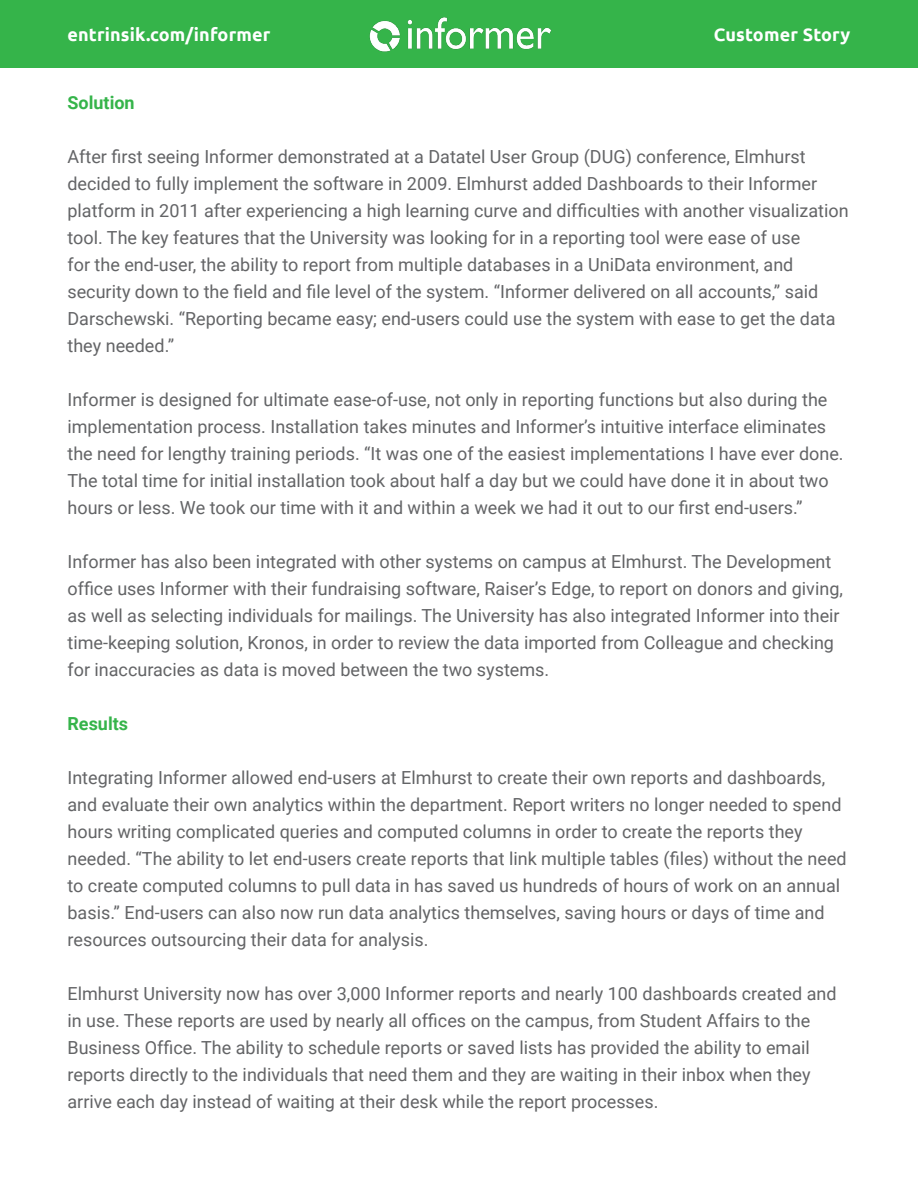
<style>
.page{position:relative;width:918px;height:1188px;background:#fff}
.page>*{position:absolute;margin:0;border:0;box-sizing:border-box;transform-origin:0 0}
.t1{font:18px/27px "Roboto";color:#636466}
.t2{font:700 18px "Ubuntu";letter-spacing:.01em;color:#fff}
.t3{font:700 18px "Roboto";color:#35b44a}
</style>
<div class="page">
<div style="left:0;top:0;width:918px;height:68px;background:#35b44a"></div>
<img style="left:369px;top:17px;width:182px;height:35px">
<p class="t2" style="left:68px;top:24px;width:204px">entrinsik.com/informer</p>
<p class="t2" style="left:714px;top:24px;width:138px">Customer Story</p>
<p class="t3" style="left:68px;top:90px;width:69px">Solution</p>
<p class="t1" style="left:68px;top:142px;width:783px">After first seeing Informer demonstrated at a Datatel User Group (DUG) conference, Elmhurst decided to fully implement the software in 2009. Elmhurst added Dashboards to their Informer platform in 2011 after experiencing a high learning curve and difficulties with another visualization tool. The key features that the University was looking for in a reporting tool were ease of use<br>for the end-user, the ability to report from multiple databases in a UniData environment, and security down to the field and file level of the system. “Informer delivered on all accounts,” said Darschewski. “Reporting became easy; end-users could use the system with ease to get the data they needed.”</p>
<p class="t1" style="left:68px;top:385px;width:778px">Informer is designed for ultimate ease-of-use, not only in reporting functions but also during the implementation process. Installation takes minutes and Informer’s intuitive interface eliminates the need for lengthy training periods. “It was one of the easiest implementations I have ever done.<br>The total time for initial installation took about half a day but we could have done it in about two hours or less. We took our time with it and within a week we had it out to our first end-users.”</p>
<p class="t1" style="left:68px;top:547px;width:777px">Informer has also been integrated with other systems on campus at Elmhurst. The Development office uses Informer with their fundraising software, Raiser’s Edge, to report on donors and giving, as well as selecting individuals for mailings. The University has also integrated Informer into their time-keeping solution, Kronos, in order to review the data imported from Colleague and checking for inaccuracies as data is moved between the two systems.</p>
<p class="t3" style="left:68px;top:711px;width:62px">Results</p>
<p class="t1" style="left:68px;top:763px;width:781px">Integrating Informer allowed end-users at Elmhurst to create their own reports and dashboards, and evaluate their own analytics within the department. Report writers no longer needed to spend hours writing complicated queries and computed columns in order to create the reports they needed. “The ability to let end-users create reports that link multiple tables (files) without the need to create computed columns to pull data in has saved us hundreds of hours of work on an annual basis.” End-users can also now run data analytics themselves, saving hours or days of time and resources outsourcing their data for analysis.</p>
<p class="t1" style="left:68px;top:979px;width:771px">Elmhurst University now has over 3,000 Informer reports and nearly 100 dashboards created and in use. These reports are used by nearly all offices on the campus, from Student Affairs to the Business Office. The ability to schedule reports or saved lists has provided the ability to email reports directly to the individuals that need them and they are waiting in their inbox when they arrive each day instead of waiting at their desk while the report processes.</p>
</div>
